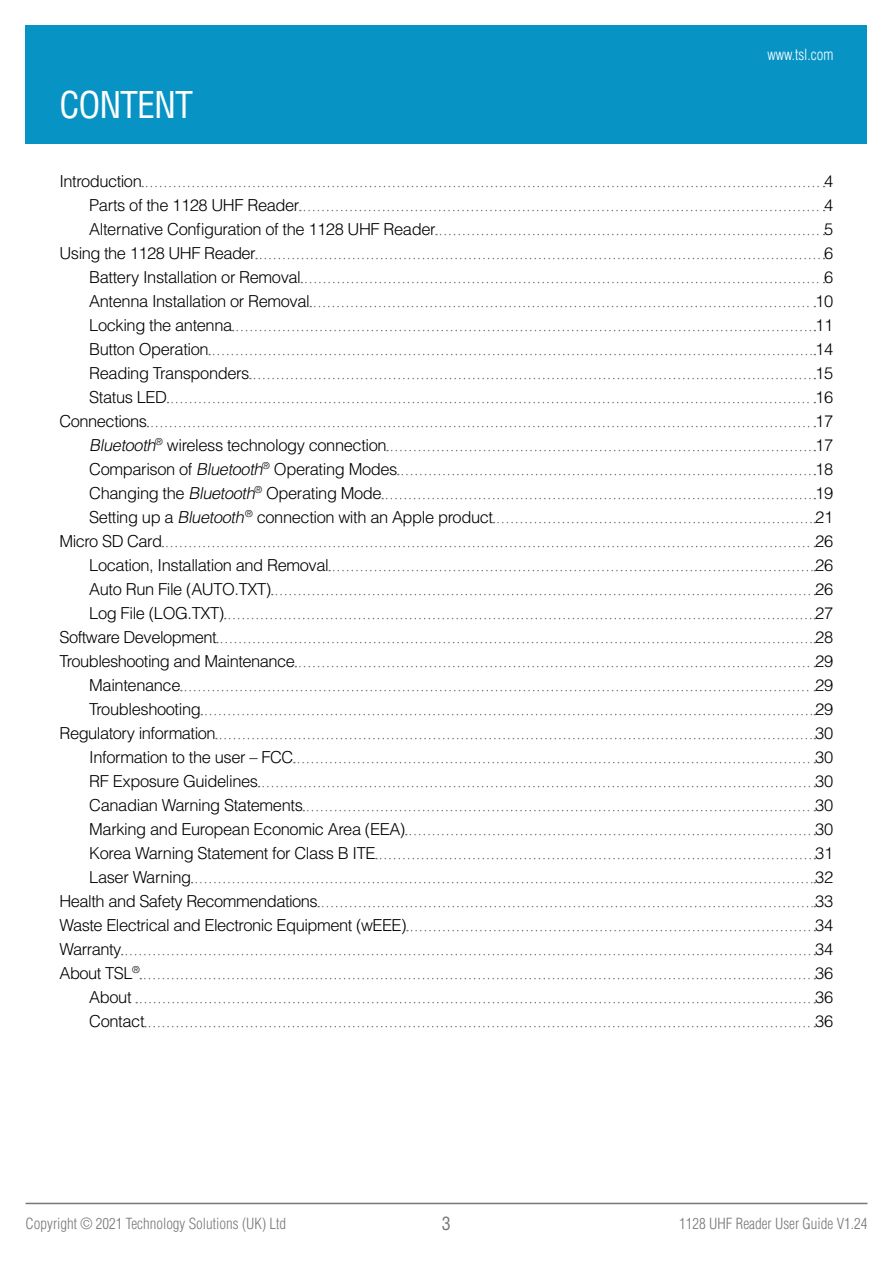
<style>
.page{position:relative;width:893px;height:1263px;background:#fff}
.page>*{position:absolute;margin:0;border:0;box-sizing:border-box;transform-origin:0 0}
.t1{font:condensed 36px "Helvetica LT Std";letter-spacing:-.03em;color:#fff}
.t2{font:condensed 18px "Helvetica LT Std";color:#77787b}
.t3{font:300 16.5px "Helvetica LT Std";letter-spacing:-.025em;color:#000}
.t4{font:300 condensed 15px "Helvetica LT Std";color:#77787b}
.t5{font:300 condensed 15px "Helvetica LT Std";color:#fff}
.s1{font-style:italic}
</style>
<div class="page">
<hr style="left:26px;top:1203px;width:841px;height:1px;background:#77787b">
<div style="left:26px;top:26px;width:841px;height:118px;background:#0794c5"></div>
<svg style="left:142px;top:186px;width:682px;height:1px"></svg>
<svg style="left:300px;top:210px;width:524px;height:1px"></svg>
<svg style="left:436px;top:234px;width:388px;height:1px"></svg>
<svg style="left:256px;top:258px;width:568px;height:1px"></svg>
<svg style="left:301px;top:282px;width:523px;height:1px"></svg>
<svg style="left:310px;top:306px;width:505px;height:1px"></svg>
<svg style="left:233px;top:330px;width:582px;height:1px"></svg>
<svg style="left:209px;top:354px;width:606px;height:1px"></svg>
<svg style="left:250px;top:378px;width:565px;height:1px"></svg>
<svg style="left:168px;top:402px;width:647px;height:1px"></svg>
<svg style="left:147px;top:426px;width:668px;height:1px"></svg>
<svg style="left:387px;top:450px;width:428px;height:1px"></svg>
<svg style="left:398px;top:474px;width:417px;height:1px"></svg>
<svg style="left:382px;top:498px;width:433px;height:1px"></svg>
<svg style="left:493px;top:522px;width:322px;height:1px"></svg>
<svg style="left:162px;top:546px;width:653px;height:1px"></svg>
<svg style="left:329px;top:570px;width:486px;height:1px"></svg>
<svg style="left:272px;top:594px;width:543px;height:1px"></svg>
<svg style="left:225px;top:618px;width:590px;height:1px"></svg>
<svg style="left:217px;top:642px;width:598px;height:1px"></svg>
<svg style="left:295px;top:666px;width:520px;height:1px"></svg>
<svg style="left:181px;top:690px;width:634px;height:1px"></svg>
<svg style="left:201px;top:714px;width:614px;height:1px"></svg>
<svg style="left:216px;top:738px;width:599px;height:1px"></svg>
<svg style="left:294px;top:762px;width:521px;height:1px"></svg>
<svg style="left:259px;top:786px;width:556px;height:1px"></svg>
<svg style="left:303px;top:810px;width:512px;height:1px"></svg>
<svg style="left:406px;top:834px;width:409px;height:1px"></svg>
<svg style="left:376px;top:858px;width:439px;height:1px"></svg>
<svg style="left:192px;top:882px;width:623px;height:1px"></svg>
<svg style="left:318px;top:906px;width:497px;height:1px"></svg>
<svg style="left:407px;top:930px;width:408px;height:1px"></svg>
<svg style="left:122px;top:954px;width:693px;height:1px"></svg>
<svg style="left:140px;top:978px;width:675px;height:1px"></svg>
<svg style="left:136px;top:1002px;width:679px;height:1px"></svg>
<svg style="left:145px;top:1026px;width:670px;height:1px"></svg>
<h1 class="t1" style="left:60px;top:82px;width:135px">CONTENT</h1>
<p class="t5" style="left:767px;top:45px;width:68px">www.tsl.com</p>
<p class="t3" style="left:60px;top:170px;width:84px">Introduction</p>
<p class="t3" style="left:824px;top:170px;width:11px">4</p>
<p class="t3" style="left:89px;top:194px;width:212px">Parts of the 1128 UHF Reader</p>
<p class="t3" style="left:824px;top:194px;width:11px">4</p>
<p class="t3" style="left:89px;top:218px;width:348px">Alternative Configuration of the 1128 UHF Reader</p>
<p class="t3" style="left:824px;top:218px;width:11px">5</p>
<p class="t3" style="left:60px;top:242px;width:198px">Using the 1128 UHF Reader</p>
<p class="t3" style="left:824px;top:242px;width:11px">6</p>
<p class="t3" style="left:89px;top:266px;width:213px">Battery Installation or Removal</p>
<p class="t3" style="left:824px;top:266px;width:11px">6</p>
<p class="t3" style="left:89px;top:290px;width:222px">Antenna Installation or Removal</p>
<p class="t3" style="left:815px;top:290px;width:20px">10</p>
<p class="t3" style="left:89px;top:314px;width:145px">Locking the antenna</p>
<p class="t3" style="left:815px;top:314px;width:20px">11</p>
<p class="t3" style="left:89px;top:338px;width:121px">Button Operation</p>
<p class="t3" style="left:815px;top:338px;width:20px">14</p>
<p class="t3" style="left:89px;top:362px;width:162px">Reading Transponders</p>
<p class="t3" style="left:815px;top:362px;width:20px">15</p>
<p class="t3" style="left:89px;top:386px;width:79px">Status LED</p>
<p class="t3" style="left:815px;top:386px;width:20px">16</p>
<p class="t3" style="left:60px;top:410px;width:89px">Connections</p>
<p class="t3" style="left:815px;top:410px;width:20px">17</p>
<p class="t3" style="left:89px;top:434px;width:299px"><span class="s1">Bluetooth</span><sup>®</sup> wireless technology connection</p>
<p class="t3" style="left:815px;top:434px;width:20px">17</p>
<p class="t3" style="left:89px;top:458px;width:310px">Comparison of <span class="s1">Bluetooth</span><sup>®</sup> Operating Modes</p>
<p class="t3" style="left:815px;top:458px;width:20px">18</p>
<p class="t3" style="left:89px;top:482px;width:294px">Changing the <span class="s1">Bluetooth</span><sup>®</sup> Operating Mode</p>
<p class="t3" style="left:815px;top:482px;width:20px">19</p>
<p class="t3" style="left:89px;top:506px;width:405px">Setting up a <span class="s1">Bluetooth</span><sup>®</sup> connection with an Apple product</p>
<p class="t3" style="left:815px;top:506px;width:20px">21</p>
<p class="t3" style="left:60px;top:530px;width:104px">Micro SD Card</p>
<p class="t3" style="left:815px;top:530px;width:20px">26</p>
<p class="t3" style="left:89px;top:554px;width:241px">Location, Installation and Removal</p>
<p class="t3" style="left:815px;top:554px;width:20px">26</p>
<p class="t3" style="left:89px;top:578px;width:184px">Auto Run File (AUTO.TXT)</p>
<p class="t3" style="left:815px;top:578px;width:20px">26</p>
<p class="t3" style="left:89px;top:602px;width:137px">Log File (LOG.TXT)</p>
<p class="t3" style="left:815px;top:602px;width:20px">27</p>
<p class="t3" style="left:60px;top:626px;width:159px">Software Development</p>
<p class="t3" style="left:815px;top:626px;width:20px">28</p>
<p class="t3" style="left:60px;top:650px;width:237px">Troubleshooting and Maintenance</p>
<p class="t3" style="left:815px;top:650px;width:20px">29</p>
<p class="t3" style="left:89px;top:674px;width:93px">Maintenance</p>
<p class="t3" style="left:815px;top:674px;width:20px">29</p>
<p class="t3" style="left:89px;top:698px;width:113px">Troubleshooting</p>
<p class="t3" style="left:815px;top:698px;width:20px">29</p>
<p class="t3" style="left:60px;top:722px;width:158px">Regulatory information</p>
<p class="t3" style="left:815px;top:722px;width:20px">30</p>
<p class="t3" style="left:89px;top:746px;width:206px">Information to the user – FCC</p>
<p class="t3" style="left:815px;top:746px;width:20px">30</p>
<p class="t3" style="left:89px;top:770px;width:170px">RF Exposure Guidelines</p>
<p class="t3" style="left:815px;top:770px;width:20px">30</p>
<p class="t3" style="left:89px;top:794px;width:215px">Canadian Warning Statements</p>
<p class="t3" style="left:815px;top:794px;width:20px">30</p>
<p class="t3" style="left:89px;top:818px;width:318px">Marking and European Economic Area (EEA)</p>
<p class="t3" style="left:815px;top:818px;width:20px">30</p>
<p class="t3" style="left:89px;top:842px;width:288px">Korea Warning Statement for Class B ITE</p>
<p class="t3" style="left:815px;top:842px;width:20px">31</p>
<p class="t3" style="left:89px;top:866px;width:104px">Laser Warning</p>
<p class="t3" style="left:815px;top:866px;width:20px">32</p>
<p class="t3" style="left:60px;top:890px;width:260px">Health and Safety Recommendations</p>
<p class="t3" style="left:815px;top:890px;width:20px">33</p>
<p class="t3" style="left:60px;top:914px;width:349px">Waste Electrical and Electronic Equipment (wEEE)</p>
<p class="t3" style="left:815px;top:914px;width:20px">34</p>
<p class="t3" style="left:60px;top:938px;width:63px">Warranty</p>
<p class="t3" style="left:815px;top:938px;width:20px">34</p>
<p class="t3" style="left:60px;top:963px;width:82px">About TSL<sup>®</sup></p>
<p class="t3" style="left:815px;top:962px;width:20px">36</p>
<p class="t3" style="left:89px;top:986px;width:44px">About</p>
<p class="t3" style="left:815px;top:986px;width:20px">36</p>
<p class="t3" style="left:89px;top:1010px;width:57px">Contact</p>
<p class="t3" style="left:815px;top:1010px;width:20px">36</p>
<p class="t4" style="left:26px;top:1214px;width:262px">Copyright © 2021 Technology Solutions (UK) Ltd</p>
<p class="t2" style="left:442px;top:1212px;width:10px">3</p>
<p class="t4" style="left:679px;top:1214px;width:190px">1128 UHF Reader User Guide V1.24</p>
</div>
